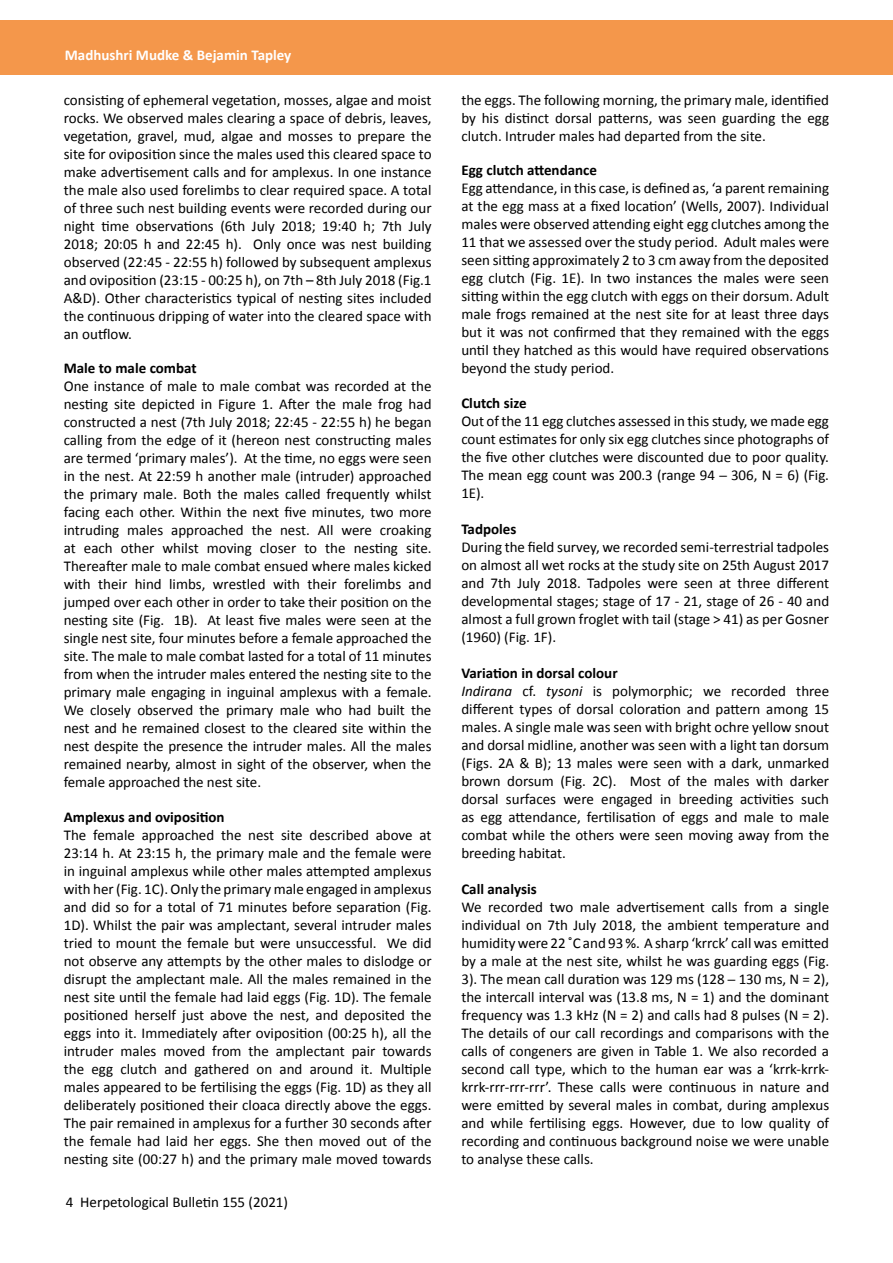
<style>
.page{position:relative;width:893px;height:1263px;background:#fff}
.page>*{position:absolute;margin:0;border:0;box-sizing:border-box;transform-origin:0 0}
.t1{font:15px/18px "Calibri";color:#000;text-align:justify}
.t2{font:700 15px "Calibri";color:#000}
.t3{font:700 15px "Calibri";color:#fff}
.s1{font-weight:700}
.s2{font-style:italic}
</style>
<div class="page">
<div style="left:0;top:21px;width:893px;height:54px;background:#f4974b"></div>
<p class="t3" style="left:65px;top:45px;width:228px">Madhushri Mudke &amp; Bejamin Tapley</p>
<p class="t1" style="left:64px;top:91px;width:369px">consisting of ephemeral vegetation, mosses, algae and moist rocks. We observed males clearing a space of debris, leaves, vegetation, gravel, mud, algae and mosses to prepare the site for oviposition since the males used this cleared space to make advertisement calls and for amplexus. In one instance the male also used forelimbs to clear required space. A total of three such nest building events were recorded during our night time observations (6th July 2018; 19:40 h; 7th July 2018; 20:05 h and 22:45 h). Only once was nest building observed (22:45 - 22:55 h) followed by subsequent amplexus and oviposition (23:15 - 00:25 h), on 7th – 8th July 2018 (Fig.1<br>A&amp;D). Other characteristics typical of nesting sites included the continuous dripping of water into the cleared space with an outflow.</p>
<p class="t2" style="left:64px;top:359px;width:134px">Male to male combat</p>
<p class="t1" style="left:64px;top:377px;width:369px">One instance of male to male combat was recorded at the nesting site depicted in Figure 1. After the male frog had constructed a nest (7th July 2018; 22:45 - 22:55 h) he began calling from the edge of it (hereon nest constructing males are termed ‘primary males’). At the time, no eggs were seen in the nest. At 22:59 h another male (intruder) approached the primary male. Both the males called frequently whilst facing each other. Within the next five minutes, two more intruding males approached the nest. All were croaking at each other whilst moving closer to the nesting site.<br>Thereafter male to male combat ensued where males kicked with their hind limbs, wrestled with their forelimbs and jumped over each other in order to take their position on the nesting site (Fig. 1B). At least five males were seen at the single nest site, four minutes before a female approached the site. The male to male combat lasted for a total of 11 minutes from when the intruder males entered the nesting site to the primary male engaging in inguinal amplexus with a female.<br>We closely observed the primary male who had built the nest and he remained closest to the cleared site within the nest despite the presence the intruder males. All the males remained nearby, almost in sight of the observer, when the female approached the nest site.</p>
<p class="t2" style="left:64px;top:807px;width:162px">Amplexus and oviposition</p>
<p class="t1" style="left:64px;top:826px;width:369px">The female approached the nest site described above at 23:14 h. At 23:15 h, the primary male and the female were in inguinal amplexus while other males attempted amplexus with her (Fig. 1C). Only the primary male engaged in amplexus and did so for a total of 71 minutes before separation (Fig.<br>1D). Whilst the pair was amplectant, several intruder males tried to mount the female but were unsuccessful. We did not observe any attempts by the other males to dislodge or disrupt the amplectant male. All the males remained in the nest site until the female had laid eggs (Fig. 1D). The female positioned herself just above the nest, and deposited the eggs into it. Immediately after oviposition (00:25 h), all the intruder males moved from the amplectant pair towards the egg clutch and gathered on and around it. Multiple males appeared to be fertilising the eggs (Fig. 1D) as they all deliberately positioned their cloaca directly above the eggs.<br>The pair remained in amplexus for a further 30 seconds after the female had laid her eggs. She then moved out of the nesting site (00:27 h) and the primary male moved towards</p>
<p class="t1" style="left:66px;top:1193px;width:224px">4 Herpetological Bulletin 155 (2021)</p>
<p class="t1" style="left:461px;top:91px;width:369px">the eggs. The following morning, the primary male, identified by his distinct dorsal patterns, was seen guarding the egg clutch. Intruder males had departed from the site.</p>
<p class="t2" style="left:461px;top:161px;width:137px">Egg clutch attendance</p>
<p class="t1" style="left:461px;top:179px;width:369px">Egg attendance, in this case, is defined as, ‘a parent remaining at the egg mass at a fixed location’ (Wells, 2007). Individual males were observed attending eight egg clutches among the 11 that we assessed over the study period. Adult males were seen sitting approximately 2 to 3 cm away from the deposited egg clutch (Fig. 1E). In two instances the males were seen sitting within the egg clutch with eggs on their dorsum. Adult male frogs remained at the nest site for at least three days but it was not confirmed that they remained with the eggs until they hatched as this would have required observations beyond the study period.</p>
<p class="t2" style="left:461px;top:393px;width:67px">Clutch size</p>
<p class="t1" style="left:461px;top:412px;width:369px">Out of the 11 egg clutches assessed in this study, we made egg count estimates for only six egg clutches since photographs of the five other clutches were discounted due to poor quality.<br>The mean egg count was 200.3 (range 94 ─ 306, N = 6) (Fig.<br>1E).</p>
<p class="t2" style="left:461px;top:519px;width:57px">Tadpoles</p>
<p class="t1" style="left:461px;top:538px;width:369px">During the field survey, we recorded semi-terrestrial tadpoles on almost all wet rocks at the study site on 25th August 2017 and 7th July 2018. Tadpoles were seen at three different developmental stages; stage of 17 - 21, stage of 26 - 40 and almost a full grown froglet with tail (stage &gt; 41) as per Gosner (1960) (Fig. 1F).</p>
<p class="t1" style="left:461px;top:664px;width:369px;text-align:left"><span class="s1">Variation in dorsal colour<br></span><span class="s2">Indirana</span> cf. <span class="s2">tysoni</span> is polymorphic; we recorded three different types of dorsal coloration and pattern among 15 males. A single male was seen with bright ochre yellow snout and dorsal midline, another was seen with a light tan dorsum (Figs. 2A &amp; B); 13 males were seen with a dark, unmarked brown dorsum (Fig. 2C). Most of the males with darker dorsal surfaces were engaged in breeding activities such as egg attendance, fertilisation of eggs and male to male combat while the others were seen moving away from the breeding habitat.</p>
<p class="t2" style="left:461px;top:879px;width:77px">Call analysis</p>
<p class="t1" style="left:461px;top:898px;width:369px">We recorded two male advertisement calls from a single individual on 7th July 2018, the ambient temperature and humidity were 22 ˚C and 93 %. A sharp ‘krrck’ call was emitted by a male at the nest site, whilst he was guarding eggs (Fig.<br>3). The mean call duration was 129 ms (128 ─ 130 ms, N = 2), the intercall interval was (13.8 ms, N = 1) and the dominant frequency was 1.3 kHz (N = 2) and calls had 8 pulses (N = 2).<br>The details of our call recordings and comparisons with the calls of congeners are given in Table 1. We also recorded a second call type, which to the human ear was a ‘krrk-krrk&shy;krrk-rrr-rrr-rrr’. These calls were continuous in nature and were emitted by several males in combat, during amplexus and while fertilising eggs. However, due to low quality of recording and continuous background noise we were unable to analyse these calls.</p>
</div>
